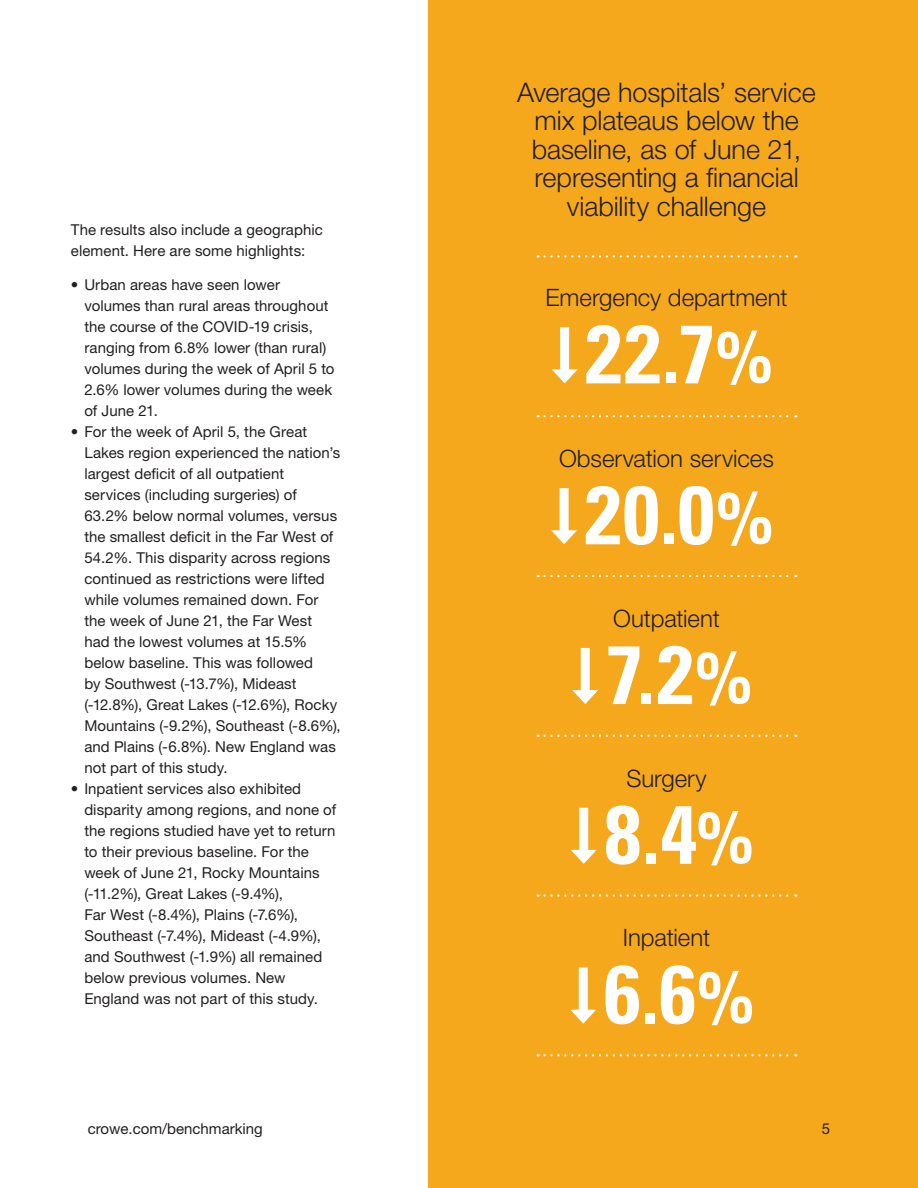
<style>
.page{position:relative;width:918px;height:1188px;background:#fff}
.page>*{position:absolute;margin:0;border:0;box-sizing:border-box;transform-origin:0 0}
.Subhead_B{font:700 condensed 82.5px "Univers LT Std";color:#fff}
.Subhead_B-2{font:300 27px/28.5px "Helvetica Neue LT Std";letter-spacing:-.005em;color:#231f20;text-align:center}
.Subhead_B-3{font:300 24px "Helvetica Neue LT Std";letter-spacing:-.005em;color:#231f20}
.Body_Copy{font:15px/21px "Helvetica Neue LT Std";letter-spacing:.005em;color:#231f20}
.s1{font-size:74.25px}
</style>
<div class="page">
<div style="left:428px;top:0;width:490px;height:1188px;background:#f5a81c"></div>
<p class="Body_Copy" style="left:71px;top:219px;width:254px">The results also include a geographic element. Here are some highlights:</p>
<p class="Body_Copy" style="left:84px;top:274px;width:252px;text-indent:-14px">• Urban areas have seen lower volumes than rural areas throughout the course of the COVID-19 crisis, ranging from 6.8% lower (than rural) volumes during the week of April 5 to<br>2.6% lower volumes during the week of June 21.</p>
<p class="Body_Copy" style="left:84px;top:421px;width:258px;text-indent:-14px">• For the week of April 5, the Great Lakes region experienced the nation’s largest deficit of all outpatient services (including surgeries) of 63.2% below normal volumes, versus the smallest deficit in the Far West of 54.2%. This disparity across regions continued as restrictions were lifted while volumes remained down. For the week of June 21, the Far West had the lowest volumes at 15.5% below baseline. This was followed<br>by Southwest (-13.7%), Mideast (-12.8%), Great Lakes (-12.6%), Rocky Mountains (-9.2%), Southeast (-8.6%), and Plains (-6.8%). New England was not part of this study.</p>
<p class="Body_Copy" style="left:84px;top:778px;width:253px;text-indent:-14px">• Inpatient services also exhibited disparity among regions, and none of the regions studied have yet to return to their previous baseline. For the week of June 21, Rocky Mountains (-11.2%), Great Lakes (-9.4%),<br>Far West (-8.4%), Plains (-7.6%), Southeast (-7.4%), Mideast (-4.9%), and Southwest (-1.9%) all remained below previous volumes. New England was not part of this study.</p>
<p class="Subhead_B-2" style="left:517px;top:77px;width:300px">Average hospitals’ service mix plateaus below the baseline, as of June 21, representing a financial viability challenge</p>
<p class="Subhead_B-3" style="left:546px;top:283px;width:244px">Emergency department</p>
<p class="Subhead_B" style="left:585px;top:303px;width:189px">22.7<span class="s1">%</span></p>
<p class="Subhead_B-3" style="left:559px;top:444px;width:216px">Observation services</p>
<p class="Subhead_B" style="left:585px;top:464px;width:190px">20.0<span class="s1">%</span></p>
<p class="Subhead_B-3" style="left:613px;top:604px;width:108px">Outpatient</p>
<p class="Subhead_B" style="left:606px;top:624px;width:148px">7.2<span class="s1">%</span></p>
<p class="Subhead_B-3" style="left:626px;top:763px;width:82px">Surgery</p>
<p class="Subhead_B" style="left:604px;top:784px;width:151px">8.4<span class="s1">%</span></p>
<p class="Subhead_B-3" style="left:623px;top:923px;width:89px">Inpatient</p>
<p class="Subhead_B" style="left:604px;top:944px;width:152px">6.6<span class="s1">%</span></p>
<p class="Body_Copy" style="left:88px;top:1118px;width:177px">crowe.com/benchmarking</p>
<p class="Body_Copy" style="left:822px;top:1118px;width:10px">5</p>
</div>
